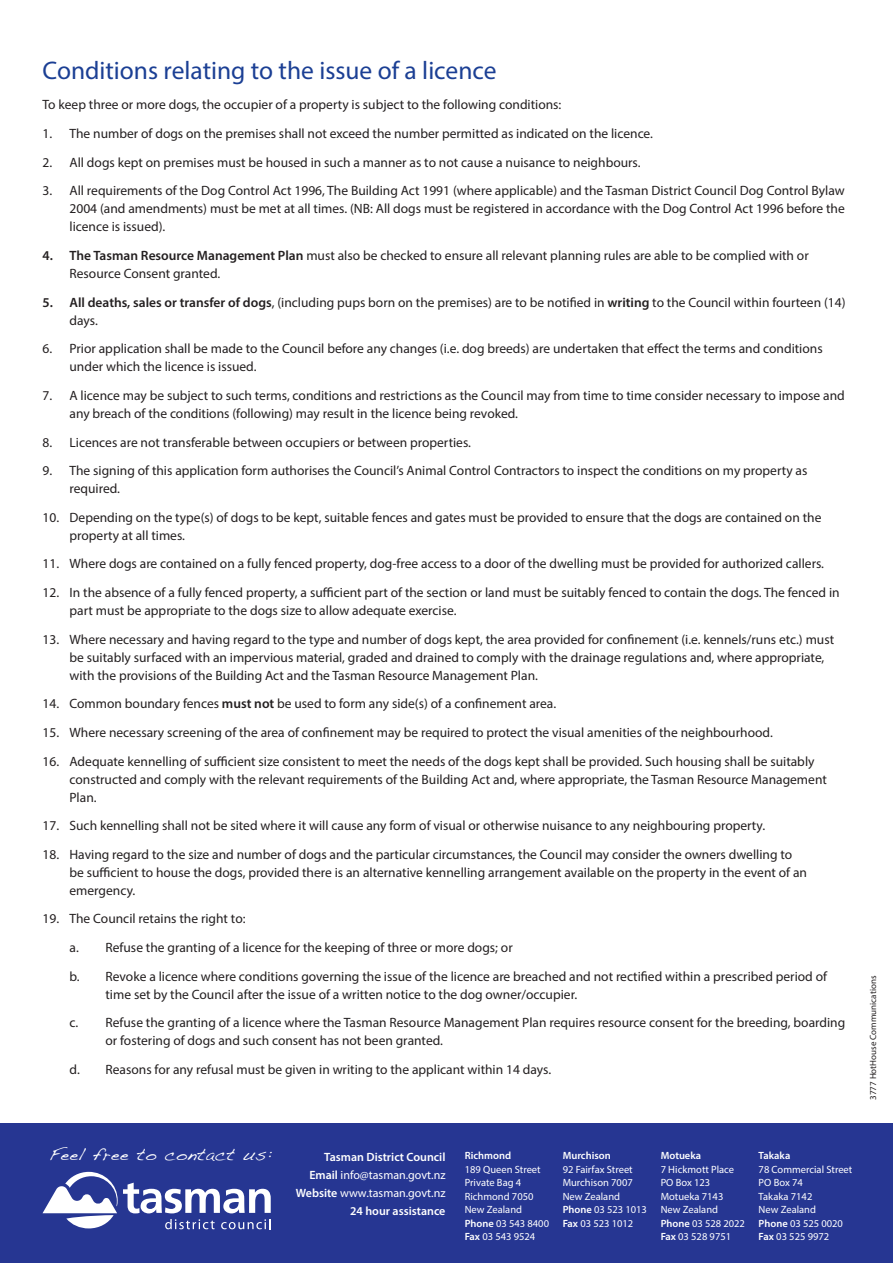
<style>
.page{position:relative;width:893px;height:1263px;background:#fff}
.page>*{position:absolute;margin:0;border:0;box-sizing:border-box;transform-origin:0 0}
.FORM___Heading_Sub_M{font:25.5px "Myriad Pro";color:#1b3f94}
.t1{font:15px "Dakota";letter-spacing:.03em;color:#fff}
.FORM_-_Text_Underlin{font:13.5px/18px "Myriad Pro";color:#231f20}
.t2{font:600 12px/18px "Myriad Pro";color:#fff;text-align:right}
.t3{font:12px "Myriad Pro";color:#fff}
.t4{font:10.5px/13.5px "Myriad Pro";color:#fff}
.t5{font:600 10.5px "Myriad Pro";color:#fff}
.t6{font:9px "Myriad Pro";color:#231f20}
.s1{font-weight:600}
.s2{font-weight:400}
</style>
<div class="page">
<div style="left:0;top:1123px;width:893px;height:140px;background:#263692"></div>
<svg style="left:43px;top:1172px;width:228px;height:57px"></svg>
<p class="FORM___Heading_Sub_M" style="left:43px;top:54px;width:455px">Conditions relating to the issue of a licence</p>
<p class="FORM_-_Text_Underlin" style="left:43px;top:96px;width:520px">To keep three or more dogs, the occupier of a property is subject to the following conditions:</p>
<p class="FORM_-_Text_Underlin" style="left:43px;top:124px;width:612px">1. The number of dogs on the premises shall not exceed the number permitted as indicated on the licence.</p>
<p class="FORM_-_Text_Underlin" style="left:43px;top:153px;width:600px">2. All dogs kept on premises must be housed in such a manner as to not cause a nuisance to neighbours.</p>
<p class="FORM_-_Text_Underlin" style="left:70px;top:182px;width:777px;text-align:justify;text-indent:-27px">3. All requirements of the Dog Control Act 1996, The Building Act 1991 (where applicable) and the Tasman District Council Dog Control Bylaw 2004 (and amendments) must be met at all times. (NB: All dogs must be registered in accordance with the Dog Control Act 1996 before the licence is issued).</p>
<p class="FORM_-_Text_Underlin" style="left:70px;top:246px;width:741px;text-indent:-27px"><span class="s1">4. The Tasman Resource Management Plan</span> must also be checked to ensure all relevant planning rules are able to be complied with or<br>Resource Consent granted.</p>
<p class="FORM_-_Text_Underlin" style="left:70px;top:293px;width:777px;text-indent:-27px"><span class="s1">5. All deaths, sales or transfer of dogs</span>, (including pups born on the premises) are to be notified in <span class="s1">writing</span> to the Council within fourteen (14) days.</p>
<p class="FORM_-_Text_Underlin" style="left:70px;top:339px;width:755px;text-indent:-27px">6. Prior application shall be made to the Council before any changes (i.e. dog breeds) are undertaken that effect the terms and conditions under which the licence is issued.</p>
<p class="FORM_-_Text_Underlin" style="left:70px;top:386px;width:777px;text-indent:-27px">7. A licence may be subject to such terms, conditions and restrictions as the Council may from time to time consider necessary to impose and any breach of the conditions (following) may result in the licence being revoked.</p>
<p class="FORM_-_Text_Underlin" style="left:43px;top:433px;width:430px">8. Licences are not transferable between occupiers or between properties.</p>
<p class="FORM_-_Text_Underlin" style="left:70px;top:461px;width:739px;text-indent:-27px">9. The signing of this application form authorises the Council’s Animal Control Contractors to inspect the conditions on my property as required.</p>
<p class="FORM_-_Text_Underlin" style="left:70px;top:508px;width:753px;text-indent:-27px">10. Depending on the type(s) of dogs to be kept, suitable fences and gates must be provided to ensure that the dogs are contained on the property at all times.</p>
<p class="FORM_-_Text_Underlin" style="left:43px;top:555px;width:783px">11. Where dogs are contained on a fully fenced property, dog-free access to a door of the dwelling must be provided for authorized callers.</p>
<p class="FORM_-_Text_Underlin" style="left:70px;top:583px;width:772px;text-indent:-27px">12. In the absence of a fully fenced property, a sufficient part of the section or land must be suitably fenced to contain the dogs. The fenced in part must be appropriate to the dogs size to allow adequate exercise.</p>
<p class="FORM_-_Text_Underlin" style="left:70px;top:630px;width:766px;text-indent:-27px">13. Where necessary and having regard to the type and number of dogs kept, the area provided for confinement (i.e. kennels/runs etc.) must be suitably surfaced with an impervious material, graded and drained to comply with the drainage regulations and, where appropriate, with the provisions of the Building Act and the Tasman Resource Management Plan.</p>
<p class="FORM_-_Text_Underlin" style="left:43px;top:694px;width:515px">14. Common boundary fences <span class="s1">must not</span> be used to form any side(s) of a confinement area.</p>
<p class="FORM_-_Text_Underlin" style="left:43px;top:723px;width:732px">15. Where necessary screening of the area of confinement may be required to protect the visual amenities of the neighbourhood.</p>
<p class="FORM_-_Text_Underlin" style="left:70px;top:752px;width:759px;text-indent:-27px">16. Adequate kennelling of sufficient size consistent to meet the needs of the dogs kept shall be provided. Such housing shall be suitably constructed and comply with the relevant requirements of the Building Act and, where appropriate, the Tasman Resource Management<br>Plan.</p>
<p class="FORM_-_Text_Underlin" style="left:43px;top:816px;width:724px">17. Such kennelling shall not be sited where it will cause any form of visual or otherwise nuisance to any neighbouring property.</p>
<p class="FORM_-_Text_Underlin" style="left:70px;top:845px;width:739px;text-indent:-27px">18. Having regard to the size and number of dogs and the particular circumstances, the Council may consider the owners dwelling to be sufficient to house the dogs, provided there is an alternative kennelling arrangement available on the property in the event of an emergency.</p>
<p class="FORM_-_Text_Underlin" style="left:43px;top:910px;width:205px">19. The Council retains the right to:</p>
<p class="FORM_-_Text_Underlin" style="left:70px;top:938px;width:445px">a. Refuse the granting of a licence for the keeping of three or more dogs; or</p>
<p class="FORM_-_Text_Underlin" style="left:106px;top:967px;width:723px;text-indent:-36px">b. Revoke a licence where conditions governing the issue of the licence are breached and not rectified within a prescribed period of time set by the Council after the issue of a written notice to the dog owner/occupier.</p>
<p class="FORM_-_Text_Underlin" style="left:106px;top:1014px;width:741px;text-indent:-36px">c. Refuse the granting of a licence where the Tasman Resource Management Plan requires resource consent for the breeding, boarding or fostering of dogs and such consent has not been granted.</p>
<p class="FORM_-_Text_Underlin" style="left:70px;top:1060px;width:483px">d. Reasons for any refusal must be given in writing to the applicant within 14 days.</p>
<p class="t6" style="left:867px;top:1100px;width:125px;rotate:-90deg">3777 HotHouse Communications</p>
<p class="t1" style="left:49px;top:1145px;width:224px">Feel free to contact us:</p>
<p class="t2" style="left:324px;top:1147px;width:123px">Tasman District Council</p>
<p class="t3" style="left:309px;top:1167px;width:138px"><span class="s1">Email</span> info@tasman.govt.nz</p>
<p class="t2" style="left:296px;top:1183px;width:151px">Website <span class="s2">www.tasman.govt.nz<br></span>24 hour assistance</p>
<p class="t5" style="left:465px;top:1149px;width:48px">Richmond</p>
<p class="t4" style="left:465px;top:1162px;width:77px">189 Queen Street</p>
<p class="t4" style="left:465px;top:1176px;width:70px">Private Bag 4<br>Richmond 7050<br>New Zealand</p>
<p class="t4" style="left:465px;top:1216px;width:86px"><span class="s1">Phone</span> 03 543 8400</p>
<p class="t4" style="left:465px;top:1230px;width:72px"><span class="s1">Fax</span> 03 543 9524</p>
<p class="t5" style="left:563px;top:1149px;width:50px">Murchison</p>
<p class="t4" style="left:563px;top:1162px;width:72px">92 Fairfax Street</p>
<p class="t4" style="left:563px;top:1176px;width:72px">Murchison 7007</p>
<p class="t4" style="left:563px;top:1189px;width:59px">New Zealand</p>
<p class="t4" style="left:563px;top:1203px;width:86px"><span class="s1">Phone</span> 03 523 1013</p>
<p class="t4" style="left:563px;top:1216px;width:72px"><span class="s1">Fax</span> 03 523 1012</p>
<p class="t5" style="left:661px;top:1149px;width:42px">Motueka</p>
<p class="t4" style="left:661px;top:1162px;width:75px">7 Hickmott Place</p>
<p class="t4" style="left:661px;top:1176px;width:64px">PO Box 123<br>Motueka 7143</p>
<p class="t4" style="left:661px;top:1203px;width:59px">New Zealand</p>
<p class="t4" style="left:661px;top:1216px;width:86px"><span class="s1">Phone</span> 03 528 2022</p>
<p class="t4" style="left:661px;top:1230px;width:72px"><span class="s1">Fax</span> 03 528 9751</p>
<p class="t5" style="left:759px;top:1149px;width:33px">Takaka</p>
<p class="t4" style="left:759px;top:1162px;width:95px">78 Commercial Street</p>
<p class="t4" style="left:759px;top:1176px;width:55px">PO Box 74<br>Takaka 7142</p>
<p class="t4" style="left:759px;top:1203px;width:59px">New Zealand</p>
<p class="t4" style="left:759px;top:1216px;width:86px"><span class="s1">Phone</span> 03 525 0020</p>
<p class="t4" style="left:759px;top:1230px;width:72px"><span class="s1">Fax</span> 03 525 9972</p>
</div>
